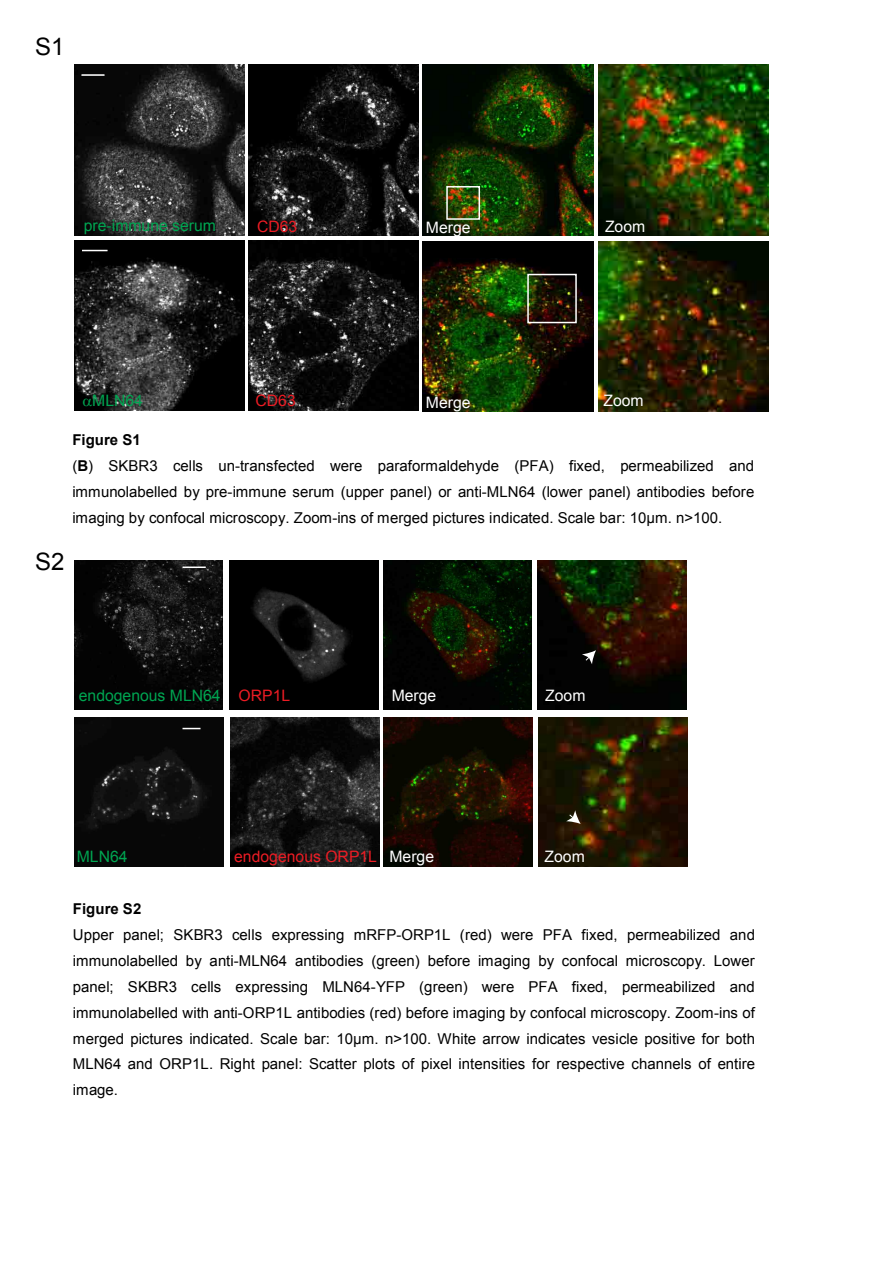
<style>
.page{position:relative;width:893px;height:1263px;background:#fff}
.page>*{position:absolute;margin:0;border:0;box-sizing:border-box;transform-origin:0 0}
.t1{font:24px "Arial";color:#000}
.t2{font:15.75px "Arial";color:#00a551}
.t3{font:15.75px "Arial";color:#fff}
.t4{font:15.75px "Arial";color:#ec1c24}
.t5{font:15px/26px "Arial";color:#000}
.s1{font-weight:700}
.s2{color:#ec1c24}
.s3{color:#fff}
</style>
<div class="page">
<img style="left:598px;top:242px;width:170px;height:170px">
<img style="left:423px;top:241px;width:170px;height:170px">
<img style="left:248px;top:240px;width:170px;height:170px">
<img style="left:75px;top:240px;width:170px;height:170px">
<img style="left:598px;top:65px;width:170px;height:170px">
<img style="left:75px;top:65px;width:170px;height:170px">
<img style="left:248px;top:65px;width:170px;height:170px">
<img style="left:423px;top:65px;width:170px;height:170px">
<div style="left:446px;top:186px;width:34px;height:34px;border:2px solid #fff"></div>
<div style="left:527px;top:274px;width:50px;height:49px;border:2px solid #fff"></div>
<hr style="left:82px;top:74px;width:22px;height:2px;background:#fff">
<svg style="left:82px;top:250px;width:26px;height:1px"></svg>
<img style="left:383px;top:560px;width:149px;height:149px">
<img style="left:230px;top:560px;width:149px;height:149px">
<img style="left:74px;top:560px;width:149px;height:149px">
<img style="left:538px;top:560px;width:148px;height:149px">
<img style="left:383px;top:717px;width:149px;height:149px">
<img style="left:230px;top:717px;width:149px;height:149px">
<img style="left:74px;top:717px;width:149px;height:149px">
<img style="left:538px;top:717px;width:149px;height:149px">
<svg style="left:582px;top:650px;width:14px;height:14px"></svg>
<svg style="left:566px;top:810px;width:15px;height:14px"></svg>
<hr style="left:182px;top:566px;width:24px;height:2px;background:#fff">
<svg style="left:182px;top:728px;width:18px;height:1px"></svg>
<svg style="left:83px;top:398px;width:9px;height:8px"></svg>
<p class="t1" style="left:35px;top:31px;width:31px">S1</p>
<p class="t2" style="left:84px;top:215px;width:134px">pre-immune serum</p>
<p class="t4" style="left:257px;top:216px;width:42px">CD63</p>
<p class="t3" style="left:426px;top:217px;width:46px">Merge</p>
<p class="t3" style="left:605px;top:216px;width:42px">Zoom</p>
<p class="t2" style="left:92px;top:390px;width:52px">MLN64</p>
<p class="t4" style="left:256px;top:390px;width:42px">CD63</p>
<p class="t3" style="left:426px;top:392px;width:46px">Merge</p>
<p class="t3" style="left:603px;top:390px;width:42px">Zoom</p>
<p class="t5" style="left:72px;top:427px;width:683px"><span class="s1">Figure S1<br></span>(<span class="s1">B</span>) SKBR3 cells un-transfected were paraformaldehyde (PFA) fixed, permeabilized and immunolabelled by pre-immune serum (upper panel) or anti-MLN64 (lower panel) antibodies before imaging by confocal microscopy. Zoom-ins of merged pictures indicated. Scale bar: 10μm. n&gt;100.</p>
<p class="t1" style="left:35px;top:545px;width:31px">S2</p>
<p class="t2" style="left:79px;top:685px;width:213px">endogenous MLN64 <span class="s2">ORP1L</span></p>
<p class="t3" style="left:392px;top:685px;width:46px">Merge</p>
<p class="t3" style="left:545px;top:685px;width:42px">Zoom</p>
<p class="t2" style="left:77px;top:847px;width:52px">MLN64</p>
<p class="t4" style="left:234px;top:846px;width:201px">endogenous ORP1L <span class="s3">Merge</span></p>
<p class="t3" style="left:544px;top:847px;width:42px">Zoom</p>
<p class="t5" style="left:73px;top:895px;width:684px"><span class="s1">Figure S2<br></span>Upper panel; SKBR3 cells expressing mRFP-ORP1L (red) were PFA fixed, permeabilized and immunolabelled by anti-MLN64 antibodies (green) before imaging by confocal microscopy. Lower panel; SKBR3 cells expressing MLN64-YFP (green) were PFA fixed, permeabilized and immunolabelled with anti-ORP1L antibodies (red) before imaging by confocal microscopy. Zoom-ins of merged pictures indicated. Scale bar: 10μm. n&gt;100. White arrow indicates vesicle positive for both MLN64 and ORP1L. Right panel: Scatter plots of pixel intensities for respective channels of entire image.</p>
</div>
